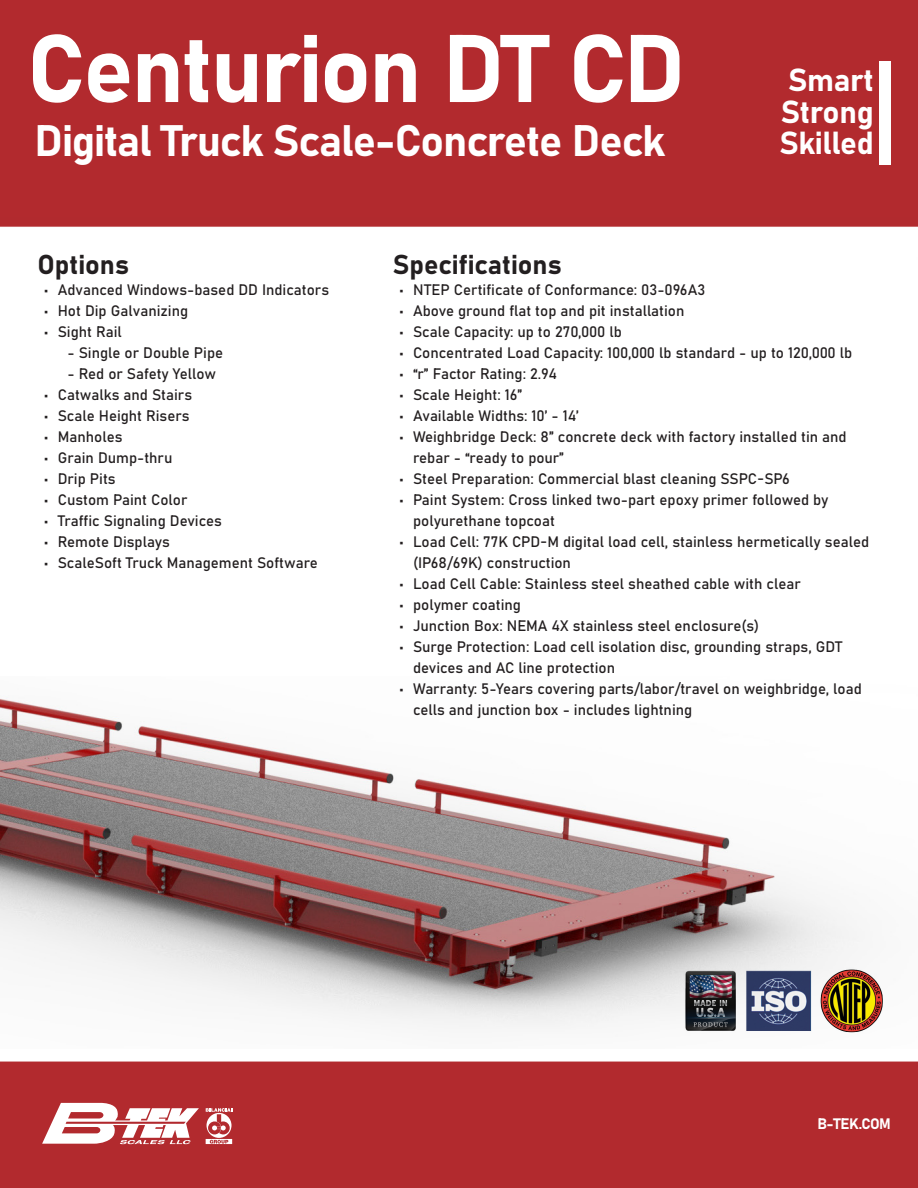
<style>
.page{position:relative;width:918px;height:1188px;background:#fff}
.page>*{position:absolute;margin:0;border:0;box-sizing:border-box;transform-origin:0 0}
.t1{font:94.5px "Bahnschrift";letter-spacing:-.025em;color:#fff}
.t2{font:43.5px "Bahnschrift";letter-spacing:-.025em;color:#fff}
.t3{font:31.5px "Bahnschrift";letter-spacing:-.01em;color:#fff}
.t4{font:27px "Bahnschrift";color:#231f20}
.t5{font:15px/21px "Bahnschrift";color:#231f20}
.t6{font:15px "Bahnschrift";letter-spacing:-.03em;color:#fff}
</style>
<div class="page">
<img style="left:0;top:0;width:918px;height:1188px">
<div style="left:880px;top:61px;width:11px;height:104px;background:#fff"></div>
<svg style="left:42px;top:1103px;width:157px;height:41px"></svg>
<svg style="left:206px;top:1108px;width:26px;height:36px"></svg>
<img style="left:0;top:676px;width:918px;height:373px">
<p class="t1" style="left:27px;top:-3px;width:660px">Centurion DT CD</p>
<p class="t2" style="left:35px;top:108px;width:632px">Digital Truck Scale-Concrete Deck</p>
<p class="t3" style="left:788px;top:56px;width:87px">Smart</p>
<p class="t3" style="left:781px;top:88px;width:94px">Strong</p>
<p class="t3" style="left:780px;top:119px;width:96px">Skilled</p>
<p class="t4" style="left:38px;top:244px;width:93px">Options</p>
<p class="t5" style="left:44px;top:279px;width:286px">• Advanced Windows-based DD Indicators</p>
<p class="t5" style="left:44px;top:300px;width:145px">• Hot Dip Galvanizing</p>
<p class="t5" style="left:44px;top:321px;width:79px">• Sight Rail</p>
<p class="t5" style="left:68px;top:342px;width:157px">- Single or Double Pipe</p>
<p class="t5" style="left:68px;top:363px;width:150px">- Red or Safety Yellow</p>
<p class="t5" style="left:44px;top:384px;width:149px">• Catwalks and Stairs</p>
<p class="t5" style="left:44px;top:405px;width:147px">• Scale Height Risers</p>
<p class="t5" style="left:44px;top:426px;width:80px">• Manholes</p>
<p class="t5" style="left:44px;top:447px;width:130px">• Grain Dump-thru</p>
<p class="t5" style="left:44px;top:468px;width:73px">• Drip Pits</p>
<p class="t5" style="left:44px;top:489px;width:145px">• Custom Paint Color</p>
<p class="t5" style="left:44px;top:510px;width:179px">• Traffic Signaling Devices</p>
<p class="t5" style="left:44px;top:531px;width:127px">• Remote Displays</p>
<p class="t5" style="left:44px;top:552px;width:275px">• ScaleSoft Truck Management Software</p>
<p class="t4" style="left:393px;top:244px;width:170px">Specifications</p>
<p class="t5" style="left:400px;top:279px;width:307px">• NTEP Certificate of Conformance: 03-096A3</p>
<p class="t5" style="left:400px;top:300px;width:286px">• Above ground flat top and pit installation</p>
<p class="t5" style="left:400px;top:321px;width:224px">• Scale Capacity: up to 270,000 lb</p>
<p class="t5" style="left:400px;top:342px;width:454px">• Concentrated Load Capacity: 100,000 lb standard - up to 120,000 lb</p>
<p class="t5" style="left:400px;top:363px;width:159px">• “r” Factor Rating: 2.94</p>
<p class="t5" style="left:400px;top:384px;width:124px">• Scale Height: 16”</p>
<p class="t5" style="left:400px;top:405px;width:181px">• Available Widths: 10’ - 14’</p>
<p class="t5" style="left:413px;top:426px;width:435px;text-indent:-14px">• Weighbridge Deck: 8” concrete deck with factory installed tin and rebar - “ready to pour”</p>
<p class="t5" style="left:400px;top:468px;width:392px">• Steel Preparation: Commercial blast cleaning SSPC-SP6</p>
<p class="t5" style="left:413px;top:489px;width:417px;text-indent:-14px">• Paint System: Cross linked two-part epoxy primer followed by polyurethane topcoat</p>
<p class="t5" style="left:413px;top:531px;width:458px;text-indent:-14px">• Load Cell: 77K CPD-M digital load cell, stainless hermetically sealed (IP68/69K) construction</p>
<p class="t5" style="left:400px;top:573px;width:403px">• Load Cell Cable: Stainless steel sheathed cable with clear</p>
<p class="t5" style="left:400px;top:594px;width:123px">• polymer coating</p>
<p class="t5" style="left:400px;top:615px;width:361px">• Junction Box: NEMA 4X stainless steel enclosure(s)</p>
<p class="t5" style="left:413px;top:636px;width:431px;text-indent:-14px">• Surge Protection: Load cell isolation disc, grounding straps, GDT devices and AC line protection</p>
<p class="t5" style="left:413px;top:678px;width:450px;text-indent:-14px">• Warranty: 5-Years covering parts/labor/travel on weighbridge, load cells and junction box - includes lightning</p>
<p class="t6" style="left:817px;top:1113px;width:75px">B-TEK.COM</p>
</div>
